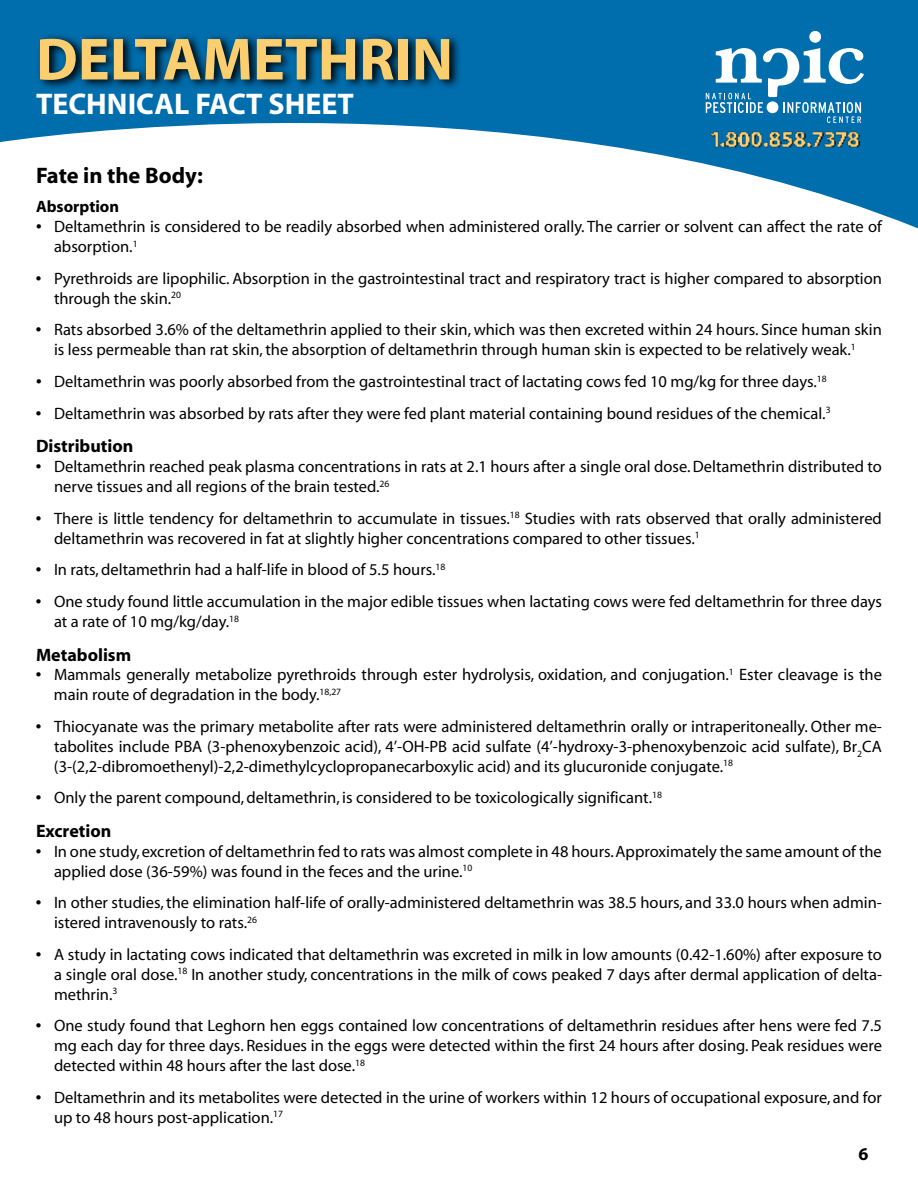
<style>
.page{position:relative;width:918px;height:1188px;background:#fff}
.page>*{position:absolute;margin:0;border:0;box-sizing:border-box;transform-origin:0 0}
.t1{font:700 60px "Myriad";color:#fbce70}
.t2{font:700 30px "Myriad";color:#fff}
.t3{font:700 22.5px "Myriad";color:#000}
.t4{font:700 18px "Myriad";color:#000}
.t5{font:16.5px/19.8px "Myriad";color:#000}
.t6{font:700 16.5px "Myriad";color:#000}
.s1{font-weight:700}
</style>
<div class="page">
<svg style="left:0;top:0;width:917px;height:228px;fill:#006dac"></svg>
<svg style="left:706px;top:31px;width:158px;height:57px"></svg>
<svg style="left:36px;top:32px;width:426px;height:58px;background:#00446c"></svg>
<img style="left:680px;top:88px;width:216px;height:108px">
<svg style="left:917px;top:0;width:1px;height:228px"></svg>
<h1 class="t1" style="left:36px;top:28px;width:419px">DELTAMETHRIN</h1>
<h2 class="t2" style="left:36px;top:88px;width:319px">TECHNICAL FACT SHEET</h2>
<h3 class="t3" style="left:36px;top:164px;width:169px">Fate in the Body:</h3>
<p class="t6" style="left:36px;top:198px;width:85px">Absorption</p>
<p class="t5" style="left:54px;top:218px;width:829px;text-indent:-18px"><span class="s1">•</span> Deltamethrin is considered to be readily absorbed when administered orally. The carrier or solvent can affect the rate of absorption.<sup>1</sup></p>
<p class="t5" style="left:54px;top:269px;width:830px;text-indent:-18px"><span class="s1">•</span> Pyrethroids are lipophilic. Absorption in the gastrointestinal tract and respiratory tract is higher compared to absorption through the skin.<sup>20</sup></p>
<p class="t5" style="left:36px;top:321px;width:847px;text-align:center"><span class="s1">•</span> Rats absorbed 3.6% of the deltamethrin applied to their skin, which was then excreted within 24 hours. Since human skin is less permeable than rat skin, the absorption of deltamethrin through human skin is expected to be relatively weak.<sup>1</sup></p>
<p class="t5" style="left:36px;top:372px;width:792px"><span class="s1">•</span> Deltamethrin was poorly absorbed from the gastrointestinal tract of lactating cows fed 10 mg/kg for three days.<sup>18</sup></p>
<p class="t5" style="left:36px;top:404px;width:796px"><span class="s1">•</span> Deltamethrin was absorbed by rats after they were fed plant material containing bound residues of the chemical.<sup>3</sup></p>
<p class="t4" style="left:36px;top:437px;width:99px">Distribution</p>
<p class="t5" style="left:54px;top:458px;width:829px;text-indent:-18px"><span class="s1">•</span> Deltamethrin reached peak plasma concentrations in rats at 2.1 hours after a single oral dose. Deltamethrin distributed to nerve tissues and all regions of the brain tested.<sup>26</sup></p>
<p class="t5" style="left:54px;top:509px;width:829px;text-indent:-18px"><span class="s1">•</span> There is little tendency for deltamethrin to accumulate in tissues.<sup>18</sup> Studies with rats observed that orally administered deltamethrin was recovered in fat at slightly higher concentrations compared to other tissues.<sup>1</sup></p>
<p class="t5" style="left:36px;top:561px;width:411px"><span class="s1">•</span> In rats, deltamethrin had a half-life in blood of 5.5 hours.<sup>18</sup></p>
<p class="t5" style="left:54px;top:593px;width:830px;text-indent:-18px"><span class="s1">•</span> One study found little accumulation in the major edible tissues when lactating cows were fed deltamethrin for three days at a rate of 10 mg/kg/day.<sup>18</sup></p>
<p class="t4" style="left:36px;top:645px;width:97px">Metabolism</p>
<p class="t5" style="left:54px;top:666px;width:829px;text-indent:-18px"><span class="s1">•</span> Mammals generally metabolize pyrethroids through ester hydrolysis, oxidation, and conjugation.<sup>1</sup> Ester cleavage is the main route of degradation in the body.<sup>18,27</sup></p>
<p class="t5" style="left:54px;top:717px;width:830px;text-align:justify;text-indent:-18px"><span class="s1">•</span> Thiocyanate was the primary metabolite after rats were administered deltamethrin orally or intraperitoneally. Other me&shy;tabolites include PBA (3-phenoxybenzoic acid), 4’-OH-PB acid sulfate (4’-hydroxy-3-phenoxybenzoic acid sulfate), Br<sub>2</sub>CA (3-(2,2-dibromoethenyl)-2,2-dimethylcyclopropanecarboxylic acid) and its glucuronide conjugate.<sup>18</sup></p>
<p class="t5" style="left:36px;top:789px;width:627px"><span class="s1">•</span> Only the parent compound, deltamethrin, is considered to be toxicologically significant.<sup>18</sup></p>
<p class="t4" style="left:36px;top:822px;width:77px">Excretion</p>
<p class="t5" style="left:54px;top:842px;width:829px;text-indent:-18px"><span class="s1">•</span> In one study, excretion of deltamethrin fed to rats was almost complete in 48 hours. Approximately the same amount of the applied dose (36-59%) was found in the feces and the urine.<sup>10</sup></p>
<p class="t5" style="left:54px;top:894px;width:829px;text-indent:-18px"><span class="s1">•</span> In other studies, the elimination half-life of orally-administered deltamethrin was 38.5 hours, and 33.0 hours when admin&shy;istered intravenously to rats.<sup>26</sup></p>
<p class="t5" style="left:54px;top:945px;width:830px;text-align:justify;text-indent:-18px"><span class="s1">•</span> A study in lactating cows indicated that deltamethrin was excreted in milk in low amounts (0.42-1.60%) after exposure to a single oral dose.<sup>18</sup> In another study, concentrations in the milk of cows peaked 7 days after dermal application of delta&shy;methrin.<sup>3</sup></p>
<p class="t5" style="left:54px;top:1017px;width:830px;text-align:justify;text-indent:-18px"><span class="s1">•</span> One study found that Leghorn hen eggs contained low concentrations of deltamethrin residues after hens were fed 7.5 mg each day for three days. Residues in the eggs were detected within the first 24 hours after dosing. Peak residues were detected within 48 hours after the last dose.<sup>18</sup></p>
<p class="t5" style="left:54px;top:1088px;width:829px;text-indent:-18px"><span class="s1">•</span> Deltamethrin and its metabolites were detected in the urine of workers within 12 hours of occupational exposure, and for up to 48 hours post-application.<sup>17</sup></p>
<p class="t4" style="left:859px;top:1144px;width:11px">6</p>
</div>
